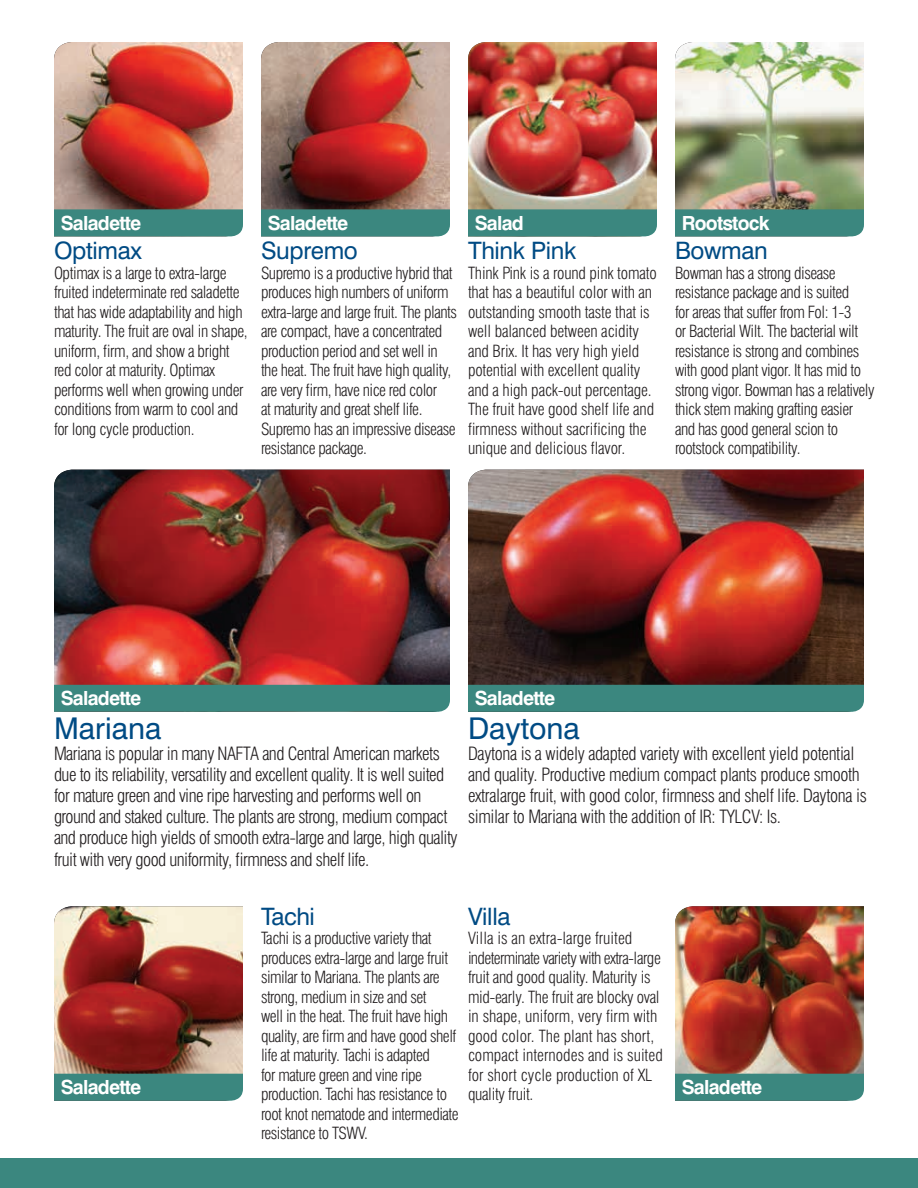
<style>
.page{position:relative;width:918px;height:1188px;background:#fff}
.page>*{position:absolute;margin:0;border:0;box-sizing:border-box;transform-origin:0 0}
.t1{font:30px "Swiss 721 BT";color:#004b84}
.t2{font:24px "Swiss 721 BT";letter-spacing:-.015em;color:#004b84}
.t3{font:700 19.5px "Swiss 721 BT";letter-spacing:-.04em;color:#fff}
.t4{font:300 condensed 18px/21px "Swiss 721 BT";letter-spacing:-.03em;color:#231f20}
.t5{font:300 condensed 16.5px/19.5px "Swiss 721 BT";letter-spacing:-.03em;color:#231f20}
.t6{font:300 condensed 16.5px/19.5px "Swiss 721 BT";letter-spacing:-.01em;color:#231f20}
.t7{font:300 condensed 16.5px/19.5px "Swiss 721 BT";color:#231f20}
</style>
<div class="page">
<div style="left:0;top:1158px;width:918px;height:30px;background:#3b877f"></div>
<img style="left:54px;top:470px;width:396px;height:215px">
<img style="left:468px;top:470px;width:396px;height:215px">
<div style="left:54px;top:685px;width:396px;height:27px;background:#3b877f"></div>
<div style="left:468px;top:685px;width:396px;height:27px;background:#3b877f"></div>
<svg style="left:261px;top:42px;width:189px;height:194px;background:#975b53"></svg>
<img style="left:54px;top:42px;width:189px;height:194px">
<img style="left:468px;top:42px;width:189px;height:194px">
<img style="left:675px;top:42px;width:189px;height:194px">
<img style="left:54px;top:906px;width:189px;height:195px">
<img style="left:675px;top:906px;width:189px;height:195px">
<p class="t3" style="left:61px;top:211px;width:82px">Saladette</p>
<p class="t3" style="left:268px;top:211px;width:82px">Saladette</p>
<p class="t3" style="left:475px;top:211px;width:51px">Salad</p>
<p class="t3" style="left:682px;top:211px;width:89px">Rootstock</p>
<h2 class="t2" style="left:675px;top:236px;width:94px">Bowman</h2>
<p class="t5" style="left:675px;top:263px;width:201px">Bowman has a strong disease resistance package and is suited<br>for areas that suffer from Fol: 1-3<br>or Bacterial Wilt. The bacterial wilt resistance is strong and combines with good plant vigor. It has mid to strong vigor. Bowman has a relatively thick stem making grafting easier and has good general scion to rootstock compatibility.</p>
<h2 class="t2" style="left:54px;top:236px;width:89px">Optimax</h2>
<p class="t5" style="left:54px;top:263px;width:195px">Optimax is a large to extra-large fruited indeterminate red saladette that has wide adaptability and high maturity. The fruit are oval in shape, uniform, firm, and show a bright red color at maturity. Optimax performs well when growing under conditions from warm to cool and for long cycle production.</p>
<h2 class="t2" style="left:261px;top:236px;width:98px">Supremo</h2>
<p class="t5" style="left:261px;top:263px;width:198px">Supremo is a productive hybrid that produces high numbers of uniform extra-large and large fruit. The plants are compact, have a concentrated production period and set well in the heat. The fruit have high quality, are very firm, have nice red color<br>at maturity and great shelf life.<br>Supremo has an impressive disease resistance package.</p>
<h2 class="t2" style="left:468px;top:236px;width:110px">Think Pink</h2>
<p class="t6" style="left:468px;top:263px;width:190px">Think Pink is a round pink tomato that has a beautiful color with an outstanding smooth taste that is well balanced between acidity and Brix. It has very high yield potential with excellent quality and a high pack-out percentage.<br>The fruit have good shelf life and firmness without sacrificing the unique and delicious flavor.</p>
<p class="t3" style="left:61px;top:686px;width:82px">Saladette</p>
<p class="t3" style="left:475px;top:686px;width:82px">Saladette</p>
<h1 class="t1" style="left:54px;top:711px;width:109px">Mariana</h1>
<p class="t4" style="left:54px;top:743px;width:405px">Mariana is popular in many NAFTA and Central American markets due to its reliability, versatility and excellent quality. It is well suited for mature green and vine ripe harvesting and performs well on ground and staked culture. The plants are strong, medium compact and produce high yields of smooth extra-large and large, high quality fruit with very good uniformity, firmness and shelf life.</p>
<h1 class="t1" style="left:468px;top:711px;width:113px">Daytona</h1>
<p class="t4" style="left:468px;top:743px;width:400px">Daytona is a widely adapted variety with excellent yield potential and quality. Productive medium compact plants produce smooth extralarge fruit, with good color, firmness and shelf life. Daytona is similar to Mariana with the addition of IR: TYLCV: Is.</p>
<p class="t3" style="left:61px;top:1075px;width:82px">Saladette</p>
<h2 class="t2" style="left:261px;top:902px;width:55px">Tachi</h2>
<p class="t5" style="left:261px;top:928px;width:199px">Tachi is a productive variety that produces extra-large and large fruit similar to Mariana. The plants are strong, medium in size and set<br>well in the heat. The fruit have high quality, are firm and have good shelf life at maturity. Tachi is adapted<br>for mature green and vine ripe production. Tachi has resistance to root knot nematode and intermediate resistance to TSWV.</p>
<h2 class="t2" style="left:468px;top:902px;width:44px">Villa</h2>
<p class="t7" style="left:468px;top:928px;width:196px">Villa is an extra-large fruited indeterminate variety with extra-large fruit and good quality. Maturity is mid-early. The fruit are blocky oval in shape, uniform, very firm with good color. The plant has short, compact internodes and is suited for short cycle production of XL</p>
<p class="t5" style="left:468px;top:1084px;width:67px">quality fruit.</p>
<p class="t3" style="left:682px;top:1075px;width:82px">Saladette</p>
</div>
